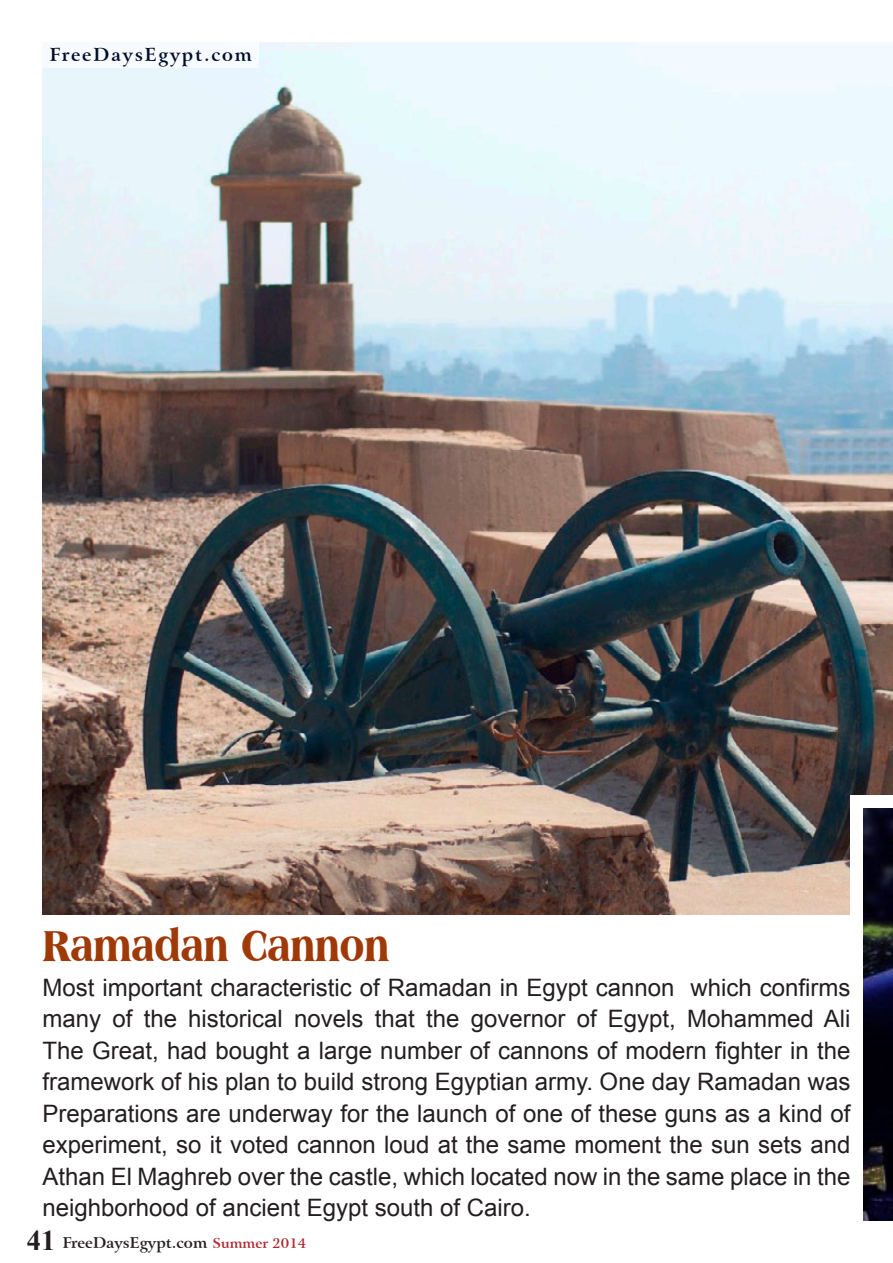
<style>
.page{position:relative;width:893px;height:1263px;background:#fff}
.page>*{position:absolute;margin:0;border:0;box-sizing:border-box;transform-origin:0 0}
.t1{font:800 condensed 46.5px "Americana BT";color:#9f3908}
.t2{font:700 28.5px "Times New Roman";color:#231f20}
.t3{font:24px/31.5px "Arial";color:#231f20}
.t4{font:700 18px "Arrus BT";letter-spacing:.1em;color:#000c28}
.t5{font:700 15px "Arrus BT";color:#231f20}
.t6{font:700 13.5px "Arrus BT";color:#ad2a30}
</style>
<div class="page">
<img style="left:43px;top:43px;width:850px;height:871px">
<div style="left:850px;top:795px;width:43px;height:425px;background:#fff"></div>
<img style="left:863px;top:808px;width:30px;height:412px">
<div style="left:43px;top:43px;width:216px;height:25px;background:#f7fbfd"></div>
<p class="t4" style="left:50px;top:43px;width:204px">FreeDaysEgypt.com</p>
<p class="t1" style="left:43px;top:917px;width:348px">Ramadan Cannon</p>
<p class="t3" style="left:43px;top:972px;width:633px">Most important characteristic of Ramadan in Egypt cannon</p>
<p class="t3" style="left:690px;top:972px;width:161px">which confirms</p>
<p class="t3" style="left:112px;top:1003px;width:22px">of</p>
<p class="t3" style="left:577px;top:1003px;width:22px">of</p>
<p class="t3" style="left:144px;top:1003px;width:35px">the</p>
<p class="t3" style="left:188px;top:1003px;width:96px">historical</p>
<p class="t3" style="left:294px;top:1003px;width:71px">novels</p>
<p class="t3" style="left:375px;top:1003px;width:42px">that</p>
<p class="t3" style="left:426px;top:1003px;width:35px">the</p>
<p class="t3" style="left:608px;top:1003px;width:70px">Egypt,</p>
<p class="t3" style="left:687px;top:1003px;width:165px">Mohammed Ali</p>
<p class="t3" style="left:43px;top:1003px;width:809px">many<br>The Great, had bought a large number of cannons of modern fighter in the framework of his plan to build strong Egyptian army. One day Ramadan was Preparations are underway for the launch of one of these guns as a kind of experiment, so it voted cannon loud at the same moment the sun sets and Athan El Maghreb over the castle, which located now in the same place in the neighborhood of ancient Egypt south of Cairo.</p>
<p class="t3" style="left:471px;top:1003px;width:96px">governor</p>
<p class="t2" style="left:27px;top:1221px;width:30px">41</p>
<p class="t5" style="left:63px;top:1233px;width:146px">FreeDaysEgypt.com</p>
<p class="t6" style="left:213px;top:1234px;width:95px">Summer 2014</p>
</div>
